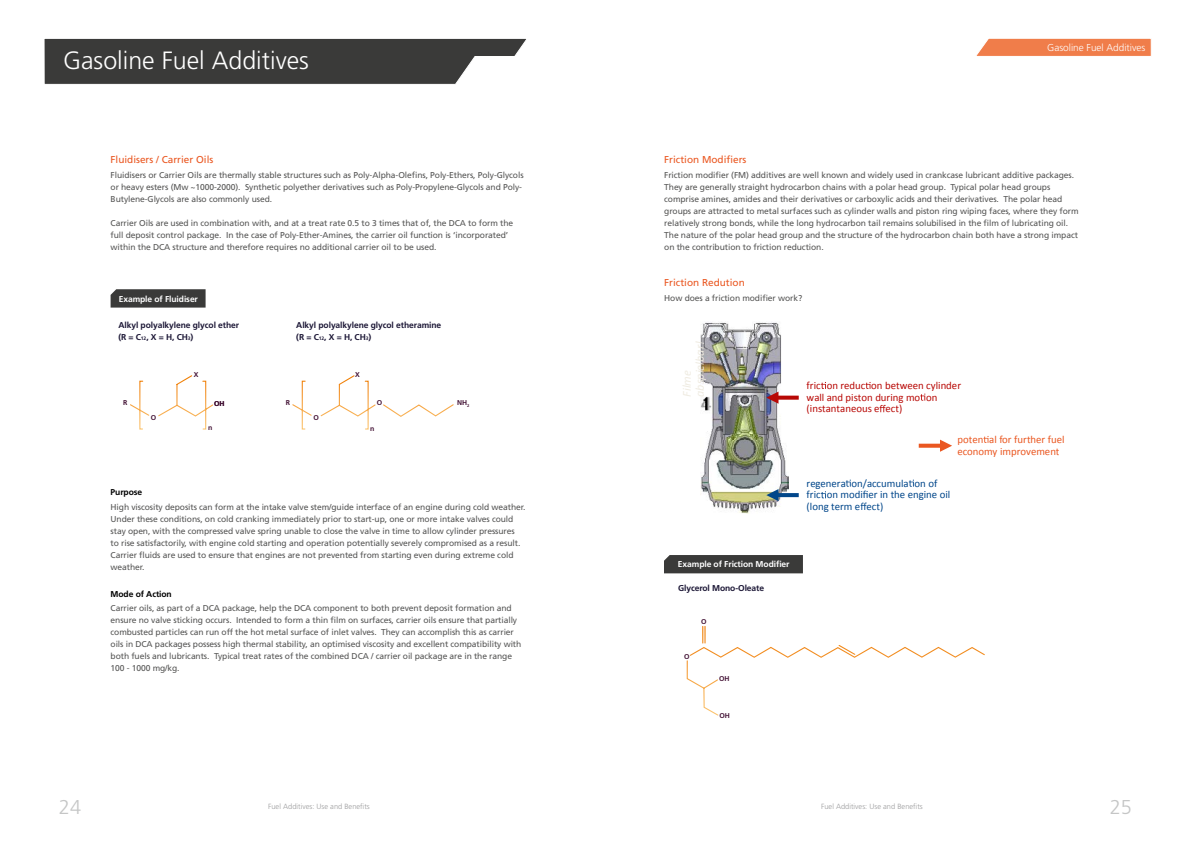
<style>
.page{position:relative;width:1191px;height:842px;background:#fff}
.page>*{position:absolute;margin:0;border:0;box-sizing:border-box;transform-origin:0 0}
.Page_Header{font:300 25px "Frutiger LT Pro";color:#fff}
.t1{font:300 20px "Frutiger LT Pro";color:#c5c6c6}
.t2{font:italic 12.1px/13.1px "Calibri";color:#efebe1}
.t3{font:10.8px/11.7px "Calibri";color:#b80805}
.t4{font:10.8px/11.7px "Calibri";color:#01468a}
.t5{font:10.8px/11.7px "Calibri";color:#ea5721}
.Sub_heading_2{font:10px "Frutiger LT Std";color:#ea5721}
.Page_Header-2{font:300 10px "Frutiger LT Pro";color:#fff}
.Body{font:8.5px/12px "Frutiger LT Std";letter-spacing:-.01em;color:#565655}
.Text_Box_Title{font:700 8.5px/12px "Frutiger LT Std";letter-spacing:-.01em;color:#1b1635}
.Text_Box_Title-2{font:700 8.5px "Frutiger LT Std";letter-spacing:-.01em;color:#fff}
.Sub_Head_3{font:700 8.5px "Frutiger LT Std";letter-spacing:-.01em;color:#000}
.t6{font:300 7.5px "Frutiger LT Pro";color:#9c9c9d}
.Text_Box_Title-3{font:700 7px "Frutiger LT Std";letter-spacing:-.01em;color:#421134}
</style>
<div class="page">
<svg style="left:686px;top:626px;width:299px;height:90px"></svg>
<svg style="left:821px;top:382px;width:5px;height:7px"></svg>
<svg style="left:865px;top:382px;width:5px;height:7px"></svg>
<svg style="left:920px;top:394px;width:5px;height:7px"></svg>
<svg style="left:879px;top:405px;width:6px;height:7px"></svg>
<img style="left:700px;top:322px;width:88px;height:191px">
<svg style="left:778px;top:396px;width:20px;height:4px"></svg>
<svg style="left:766px;top:392px;width:12px;height:12px"></svg>
<svg style="left:778px;top:493px;width:20px;height:4px"></svg>
<svg style="left:766px;top:489px;width:12px;height:12px"></svg>
<svg style="left:918px;top:444px;width:22px;height:4px"></svg>
<svg style="left:940px;top:440px;width:12px;height:12px"></svg>
<svg style="left:845px;top:480px;width:5px;height:7px"></svg>
<svg style="left:908px;top:480px;width:6px;height:7px"></svg>
<svg style="left:821px;top:491px;width:5px;height:7px"></svg>
<svg style="left:860px;top:503px;width:6px;height:7px"></svg>
<svg style="left:983px;top:436px;width:5px;height:7px"></svg>
<svg style="left:111px;top:289px;width:95px;height:19px;background:#434342"></svg>
<div style="left:664px;top:555px;width:139px;height:18px;background:#3a3a39"></div>
<svg style="left:44px;top:38px;width:482px;height:46px;background:#4e4e4d"></svg>
<svg style="left:976px;top:38px;width:175px;height:18px;background:#f18859"></svg>
<svg style="left:292px;top:375px;width:162px;height:55px"></svg>
<svg style="left:130px;top:375px;width:83px;height:55px"></svg>
<p class="Page_Header" style="left:63px;top:46px;width:247px">Gasoline Fuel Additives</p>
<p class="Sub_heading_2" style="left:111px;top:154px;width:104px">Fluidisers / Carrier Oils</p>
<p class="Body" style="left:111px;top:169px;width:414px">Fluidisers or Carrier Oils are thermally stable structures such as Poly-Alpha-Olefins, Poly-Ethers, Poly-Glycols or heavy esters (Mw ~1000-2000). Synthetic polyether derivatives such as Poly-Propylene-Glycols and Poly-<br>Butylene-Glycols are also commonly used.</p>
<p class="Body" style="left:111px;top:217px;width:404px">Carrier Oils are used in combination with, and at a treat rate 0.5 to 3 times that of, the DCA to form the full deposit control package. In the case of Poly-Ether-Amines, the carrier oil function is ‘incorporated’ within the DCA structure and therefore requires no additional carrier oil to be used.</p>
<p class="Text_Box_Title-2" style="left:119px;top:294px;width:81px">Example of Fluidiser</p>
<p class="Text_Box_Title" style="left:118px;top:319px;width:122px">Alkyl polyalkylene glycol ether (R = C<sub>12</sub>, X = H, CH<sub>3</sub>)</p>
<p class="Text_Box_Title" style="left:296px;top:319px;width:146px">Alkyl polyalkylene glycol etheramine (R = C<sub>12</sub>, X = H, CH<sub>3</sub>)</p>
<p class="Text_Box_Title-3" style="left:194px;top:370px;width:6px">X</p>
<p class="Text_Box_Title-3" style="left:355px;top:370px;width:6px">X</p>
<p class="Text_Box_Title-3" style="left:123px;top:399px;width:6px">R</p>
<p class="Text_Box_Title-3" style="left:214px;top:400px;width:12px">OH</p>
<p class="Text_Box_Title-3" style="left:377px;top:399px;width:7px">O</p>
<p class="Text_Box_Title-3" style="left:286px;top:399px;width:6px">R</p>
<p class="Text_Box_Title-3" style="left:151px;top:414px;width:7px">O</p>
<p class="Text_Box_Title-3" style="left:313px;top:414px;width:7px">O</p>
<p class="Text_Box_Title-3" style="left:208px;top:423px;width:6px">n</p>
<p class="Text_Box_Title-3" style="left:370px;top:424px;width:6px">n</p>
<p class="Text_Box_Title-3" style="left:457px;top:399px;width:14px">NH<sub>2</sub></p>
<p class="Sub_Head_3" style="left:111px;top:487px;width:33px">Purpose</p>
<p class="Body" style="left:111px;top:501px;width:416px">High viscosity deposits can form at the intake valve stem/guide interface of an engine during cold weather.<br>Under these conditions, on cold cranking immediately prior to start-up, one or more intake valves could stay open, with the compressed valve spring unable to close the valve in time to allow cylinder pressures<br>to rise satisfactorily, with engine cold starting and operation potentially severely compromised as a result.<br>Carrier fluids are used to ensure that engines are not prevented from starting even during extreme cold weather.</p>
<p class="Sub_Head_3" style="left:111px;top:588px;width:63px">Mode of Action</p>
<p class="Body" style="left:111px;top:602px;width:412px">Carrier oils, as part of a DCA package, help the DCA component to both prevent deposit formation and ensure no valve sticking occurs. Intended to form a thin film on surfaces, carrier oils ensure that partially combusted particles can run off the hot metal surface of inlet valves. They can accomplish this as carrier oils in DCA packages possess high thermal stability, an optimised viscosity and excellent compatibility with both fuels and lubricants. Typical treat rates of the combined DCA / carrier oil package are in the range 100 - 1000 mg/kg.</p>
<p class="Page_Header-2" style="left:1047px;top:42px;width:100px">Gasoline Fuel Additives</p>
<p class="Sub_heading_2" style="left:664px;top:154px;width:84px">Friction Modifiers</p>
<p class="Body" style="left:664px;top:169px;width:416px">Friction modifier (FM) additives are well known and widely used in crankcase lubricant additive packages.<br>They are generally straight hydrocarbon chains with a polar head group. Typical polar head groups comprise amines, amides and their derivatives or carboxylic acids and their derivatives. The polar head groups are attracted to metal surfaces such as cylinder walls and piston ring wiping faces, where they form relatively strong bonds, while the long hydrocarbon tail remains solubilised in the film of lubricating oil.<br>The nature of the polar head group and the structure of the hydrocarbon chain both have a strong impact on the contribution to friction reduction.</p>
<p class="Sub_heading_2" style="left:664px;top:277px;width:82px">Friction Redution</p>
<p class="Body" style="left:664px;top:292px;width:140px">How does a friction modifier work?</p>
<h3 class="t2" style="left:679px;top:397px;width:57px;rotate:-90deg">Filme abspielbar!</h3>
<p class="t3" style="left:806px;top:379px;width:156px">fric on reduc on between cylinder wall and piston during mo on (instantaneous e ect)</p>
<p class="t5" style="left:957px;top:433px;width:109px">poten al for further fuel economy improvement</p>
<p class="t4" style="left:806px;top:477px;width:145px">regenera on/accumula on of fric on modifier in the engine oil (long term e ect)</p>
<p class="Text_Box_Title-2" style="left:678px;top:559px;width:113px">Example of Friction Modifier</p>
<p class="Text_Box_Title" style="left:678px;top:582px;width:88px">Glycerol Mono-Oleate</p>
<p class="Text_Box_Title-3" style="left:684px;top:652px;width:7px">O</p>
<p class="Text_Box_Title-3" style="left:701px;top:618px;width:7px">O</p>
<p class="Text_Box_Title-3" style="left:719px;top:674px;width:12px">OH</p>
<p class="Text_Box_Title-3" style="left:719px;top:711px;width:12px">OH</p>
<p class="t1" style="left:59px;top:795px;width:24px">24</p>
<p class="t6" style="left:268px;top:802px;width:103px">Fuel Additives: Use and Benefits</p>
<p class="t6" style="left:821px;top:802px;width:103px">Fuel Additives: Use and Benefits</p>
<p class="t1" style="left:1109px;top:795px;width:24px">25</p>
</div>
